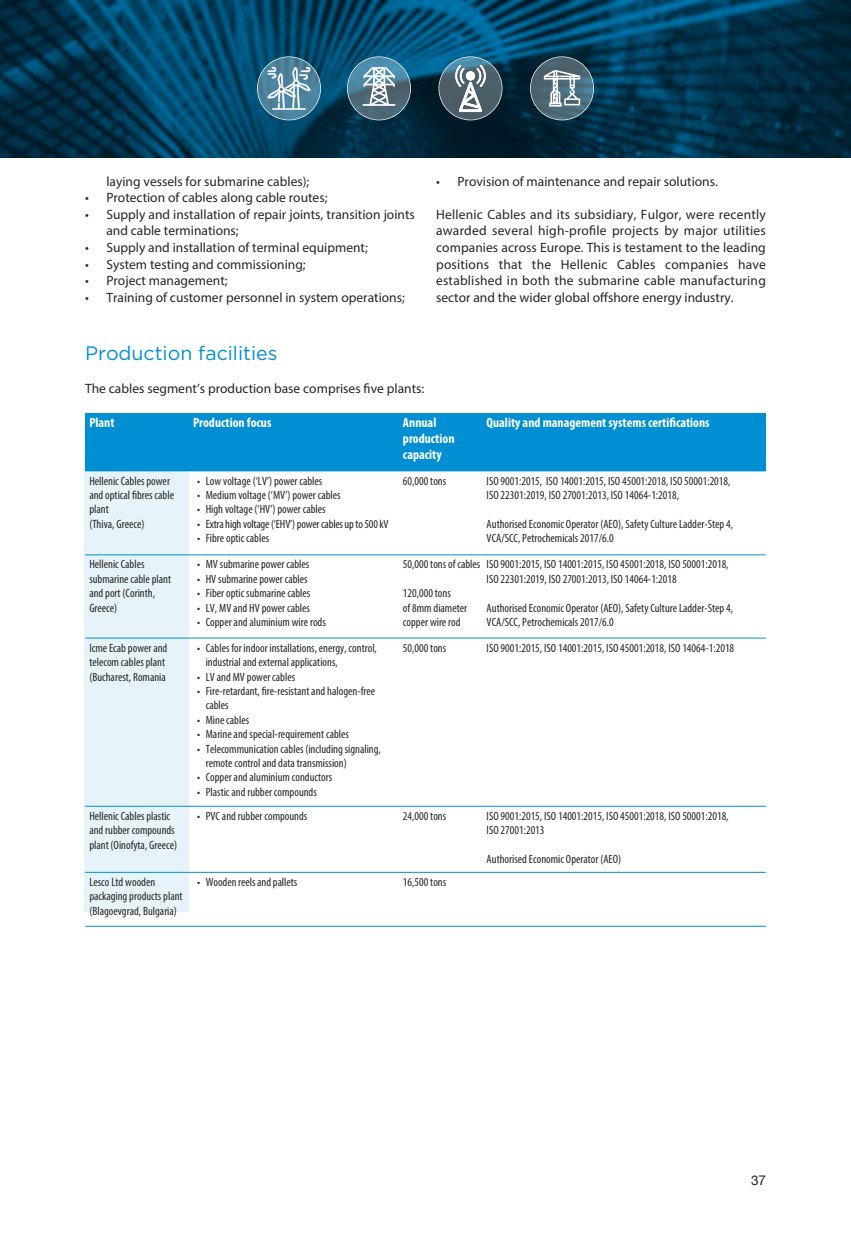
<style>
.page{position:relative;width:851px;height:1234px;background:#fff}
.page>*{position:absolute;margin:0;border:0;box-sizing:border-box;transform-origin:0 0}
.t1{font:19.5px "Gotham Greek";color:#008fd2}
.t2{font:13.5px/16.5px "Myriad Pro";color:#272526}
.t3{font:700 condensed 13.5px/16.2px "Myriad Pro";color:#fff}
.t4{font:13.5px "Helvetica Neue";color:#272526}
.t5{font:condensed 12px/14.4px "Myriad Pro";color:#272526}
</style>
<div class="page">
<div style="left:84px;top:439px;width:105px;height:472px;background:#e6f4fa"></div>
<svg style="left:0;top:0;width:850px;height:157px;background:#003a56"></svg>
<div style="left:85px;top:412px;width:104px;height:58px;background:#008fd2"></div>
<div style="left:189px;top:412px;width:209px;height:58px;background:#008fd2"></div>
<div style="left:398px;top:412px;width:84px;height:58px;background:#008fd2"></div>
<div style="left:482px;top:412px;width:283px;height:58px;background:#008fd2"></div>
<hr style="left:85px;top:470px;width:680px;height:1px;background:#008fd2">
<hr style="left:85px;top:554px;width:680px;height:1px;background:#008fd2">
<hr style="left:85px;top:637px;width:680px;height:1px;background:#008fd2">
<hr style="left:85px;top:805px;width:680px;height:1px;background:#008fd2">
<hr style="left:85px;top:871px;width:680px;height:1px;background:#008fd2">
<hr style="left:85px;top:925px;width:680px;height:1px;background:#008fd2">
<div style="left:258px;top:57px;width:62px;height:63px;background:#fff;border-radius:50%;opacity:.3"></div>
<div style="left:257px;top:56px;width:64px;height:64px;border:2px solid #fff;border-radius:50%"></div>
<div style="left:439px;top:57px;width:62px;height:63px;background:#fff;border-radius:50%;opacity:.3"></div>
<div style="left:438px;top:56px;width:64px;height:64px;border:2px solid #fff;border-radius:50%"></div>
<div style="left:348px;top:57px;width:62px;height:63px;background:#fff;border-radius:50%;opacity:.3"></div>
<div style="left:347px;top:56px;width:64px;height:64px;border:2px solid #fff;border-radius:50%"></div>
<div style="left:530px;top:57px;width:63px;height:63px;background:#fff;border-radius:50%;opacity:.3"></div>
<div style="left:530px;top:56px;width:64px;height:64px;border:2px solid #fff;border-radius:50%"></div>
<svg style="left:453px;top:65px;width:32px;height:47px"></svg>
<svg style="left:362px;top:67px;width:33px;height:39px"></svg>
<p class="t2" style="left:106px;top:174px;width:204px">laying vessels for submarine cables);</p>
<p class="t2" style="left:85px;top:191px;width:244px">• Protection of cables along cable routes;</p>
<p class="t2" style="left:106px;top:207px;width:310px;text-indent:-21px">• Supply and installation of repair joints, transition joints and cable terminations;</p>
<p class="t2" style="left:85px;top:240px;width:284px">• Supply and installation of terminal equipment;</p>
<p class="t2" style="left:85px;top:257px;width:222px">• System testing and commissioning;</p>
<p class="t2" style="left:85px;top:273px;width:144px">• Project management;</p>
<p class="t2" style="left:85px;top:290px;width:321px">• Training of customer personnel in system operations;</p>
<p class="t2" style="left:436px;top:174px;width:283px">• Provision of maintenance and repair solutions.</p>
<p class="t2" style="left:436px;top:207px;width:331px;text-align:justify">Hellenic Cables and its subsidiary, Fulgor, were recently awarded several high-profile projects by major utilities companies across Europe. This is testament to the leading positions that the Hellenic Cables companies have established in both the submarine cable manufacturing sector and the wider global offshore energy industry.</p>
<h1 class="t1" style="left:85px;top:345px;width:194px">Production facilities</h1>
<p class="t2" style="left:85px;top:381px;width:340px">The cables segment’s production base comprises five plants:</p>
<p class="t3" style="left:89px;top:415px;width:27px">Plant</p>
<p class="t3" style="left:193px;top:415px;width:80px">Production focus</p>
<p class="t3" style="left:403px;top:415px;width:53px">Annual production capacity</p>
<p class="t3" style="left:486px;top:415px;width:224px">Quality and management systems certifications</p>
<p class="t5" style="left:89px;top:474px;width:86px">Hellenic Cables power and optical fibres cable plant<br>(Thiva, Greece)</p>
<p class="t5" style="left:197px;top:474px;width:127px">• Low voltage (‘LV’) power cables</p>
<p class="t5" style="left:403px;top:474px;width:45px">60,000 tons</p>
<p class="t5" style="left:486px;top:474px;width:245px">ISO 9001:2015, ISO 14001:2015, ISO 45001:2018, ISO 50001:2018,<br>ISO 22301:2019, ISO 27001:2013, ISO 14064-1:2018,</p>
<p class="t5" style="left:486px;top:517px;width:248px">Authorised Economic Operator (AEO), Safety Culture Ladder-Step 4,<br>VCA/SCC, Petrochemicals 2017/6.0</p>
<p class="t5" style="left:197px;top:488px;width:145px">• Medium voltage (‘MV’) power cables</p>
<p class="t5" style="left:197px;top:503px;width:130px">• High voltage (‘HV’) power cables</p>
<p class="t5" style="left:197px;top:517px;width:193px">• Extra high voltage (‘EHV’) power cables up to 500 kV</p>
<p class="t5" style="left:197px;top:532px;width:73px">• Fibre optic cables</p>
<p class="t5" style="left:89px;top:558px;width:83px">Hellenic Cables submarine cable plant and port (Corinth,<br>Greece)</p>
<p class="t5" style="left:197px;top:558px;width:114px">• MV submarine power cables</p>
<p class="t5" style="left:197px;top:572px;width:112px">• HV submarine power cables</p>
<p class="t5" style="left:197px;top:587px;width:115px">• Fiber optic submarine cables</p>
<p class="t5" style="left:197px;top:601px;width:114px">• LV, MV and HV power cables</p>
<p class="t5" style="left:197px;top:616px;width:130px">• Copper and aluminium wire rods</p>
<p class="t5" style="left:89px;top:641px;width:80px">Icme Ecab power and telecom cables plant (Bucharest, Romania</p>
<p class="t5" style="left:206px;top:641px;width:173px;text-indent:-9px">• Cables for indoor installations, energy, control, industrial and external applications,</p>
<p class="t5" style="left:197px;top:670px;width:99px">• LV and MV power cables</p>
<p class="t5" style="left:206px;top:684px;width:171px;text-indent:-9px">• Fire-retardant, fire-resistant and halogen-free cables</p>
<p class="t5" style="left:197px;top:713px;width:53px">• Mine cables</p>
<p class="t5" style="left:197px;top:727px;width:153px">• Marine and special-requirement cables</p>
<p class="t5" style="left:206px;top:742px;width:177px;text-indent:-9px">• Telecommunication cables (including signaling, remote control and data transmission)</p>
<p class="t5" style="left:197px;top:771px;width:136px">• Copper and aluminium conductors</p>
<p class="t5" style="left:197px;top:785px;width:121px">• Plastic and rubber compounds</p>
<p class="t5" style="left:403px;top:558px;width:79px">50,000 tons of cables</p>
<p class="t5" style="left:403px;top:587px;width:66px">120,000 tons<br>of 8mm diameter copper wire rod</p>
<p class="t5" style="left:486px;top:558px;width:243px">ISO 9001:2015, ISO 14001:2015, ISO 45001:2018, ISO 50001:2018,<br>ISO 22301:2019, ISO 27001:2013, ISO 14064-1:2018</p>
<p class="t5" style="left:486px;top:601px;width:248px">Authorised Economic Operator (AEO), Safety Culture Ladder-Step 4,<br>VCA/SCC, Petrochemicals 2017/6.0</p>
<p class="t5" style="left:403px;top:641px;width:45px">50,000 tons</p>
<p class="t5" style="left:486px;top:641px;width:249px">ISO 9001:2015, ISO 14001:2015, ISO 45001:2018, ISO 14064-1:2018</p>
<p class="t5" style="left:89px;top:809px;width:89px">Hellenic Cables plastic and rubber compounds plant (Oinofyta, Greece)</p>
<p class="t5" style="left:197px;top:809px;width:112px">• PVC and rubber compounds</p>
<p class="t5" style="left:403px;top:809px;width:45px">24,000 tons</p>
<p class="t5" style="left:486px;top:809px;width:243px">ISO 9001:2015, ISO 14001:2015, ISO 45001:2018, ISO 50001:2018,<br>ISO 27001:2013</p>
<p class="t5" style="left:486px;top:852px;width:136px">Authorised Economic Operator (AEO)</p>
<p class="t5" style="left:89px;top:875px;width:95px">Lesco Ltd wooden packaging products plant (Blagoevgrad, Bulgaria)</p>
<p class="t5" style="left:197px;top:875px;width:101px">• Wooden reels and pallets</p>
<p class="t5" style="left:403px;top:875px;width:45px">16,500 tons</p>
<p class="t4" style="left:751px;top:1171px;width:16px">37</p>
</div>
